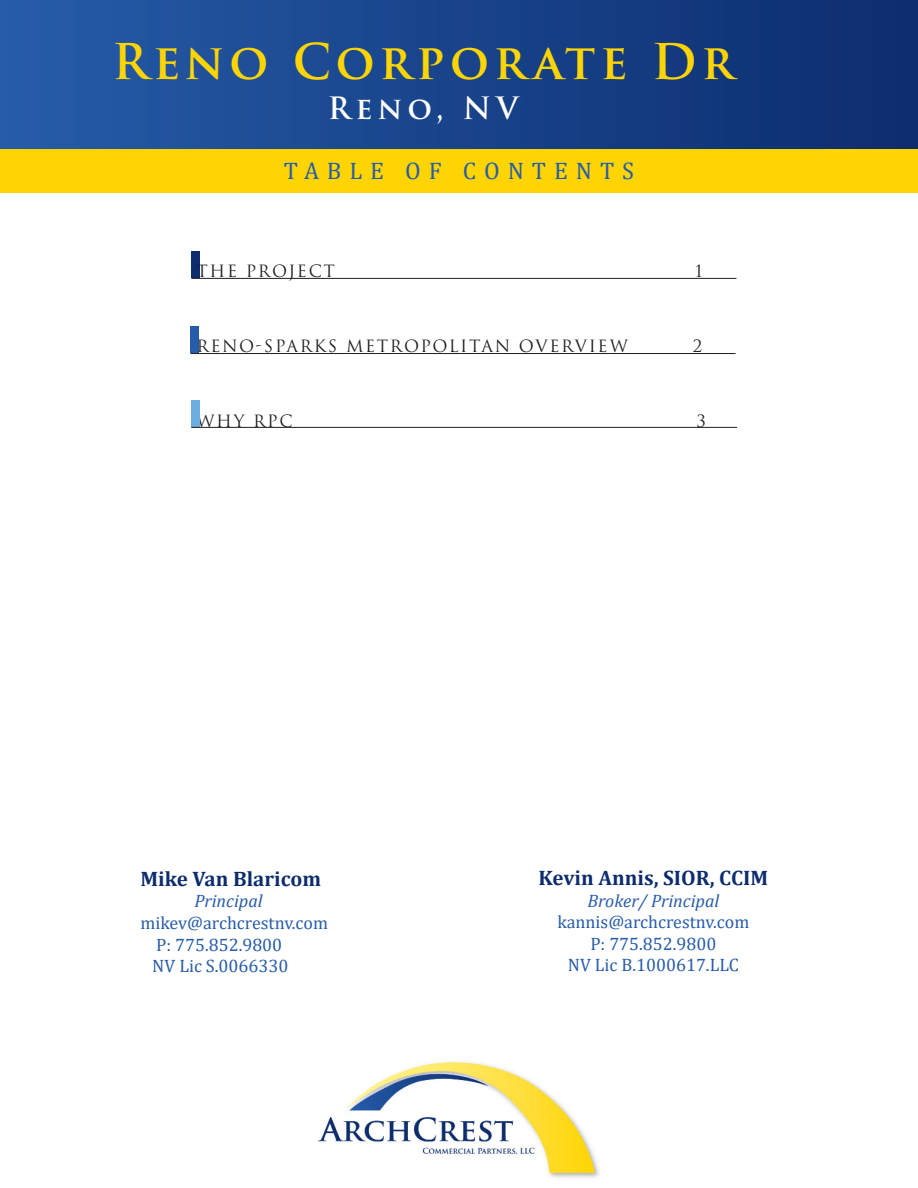
<style>
.page{position:relative;width:918px;height:1188px;background:#fff}
.page>*{position:absolute;margin:0;border:0;box-sizing:border-box;transform-origin:0 0}
.t1{font:600 48px "Trajan Pro 3";letter-spacing:.095em;color:#fed503}
.t2{font:600 30px "Trajan Pro 3";letter-spacing:.17em;color:#fff}
.t3{font:24px "Cambria";letter-spacing:.33em;color:#275caa}
.t4{font:700 21px "Cambria";color:#0d2c6e}
.t5{font:18px "Cambria";color:#275caa}
.t6{font:italic 18px "Cambria";color:#275caa}
.t7{font:16.5px "Trajan Pro";letter-spacing:.1em;color:#231f20}
</style>
<div class="page">
<div style="left:0;top:0;width:918px;height:149px;background:linear-gradient(to right,#265ba8,#0c2c6e)"></div>
<div style="left:0;top:149px;width:918px;height:43px;background:#fed503"></div>
<img style="left:319px;top:1061px;width:280px;height:117px">
<div style="left:192px;top:251px;width:8px;height:27px;background:#0d2c6e"></div>
<hr style="left:191px;top:278px;width:546px;height:1px;background:#231f20">
<div style="left:191px;top:326px;width:8px;height:27px;background:#275caa"></div>
<hr style="left:190px;top:353px;width:546px;height:1px;background:#231f20">
<div style="left:192px;top:400px;width:8px;height:27px;background:#6caddf"></div>
<hr style="left:191px;top:427px;width:546px;height:1px;background:#231f20">
<p class="t1" style="left:112px;top:26px;width:623px">Reno Corporate Dr</p>
<p class="t2" style="left:328px;top:87px;width:192px">Reno, NV</p>
<p class="t3" style="left:284px;top:157px;width:352px">TABLE OF CONTENTS</p>
<p class="t7" style="left:196px;top:261px;width:140px">THE PROJECT</p>
<p class="t7" style="left:694px;top:261px;width:11px">1</p>
<p class="t7" style="left:196px;top:336px;width:433px">RENO-SPARKS METROPOLITAN OVERVIEW</p>
<p class="t7" style="left:693px;top:336px;width:11px">2</p>
<p class="t7" style="left:196px;top:411px;width:98px">WHY RPC</p>
<p class="t7" style="left:697px;top:411px;width:11px">3</p>
<p class="t4" style="left:140px;top:864px;width:182px">Mike Van Blaricom</p>
<p class="t6" style="left:194px;top:888px;width:70px">Principal</p>
<p class="t5" style="left:140px;top:912px;width:189px">mikev@archcrestnv.com</p>
<p class="t5" style="left:156px;top:934px;width:128px">P: 775.852.9800</p>
<p class="t5" style="left:152px;top:955px;width:138px">NV Lic S.0066330</p>
<p class="t4" style="left:539px;top:863px;width:231px">Kevin Annis, SIOR, CCIM</p>
<p class="t6" style="left:587px;top:888px;width:133px">Broker/ Principal</p>
<p class="t5" style="left:557px;top:912px;width:193px">kannis@archcrestnv.com</p>
<p class="t5" style="left:590px;top:933px;width:128px">P: 775.852.9800</p>
<p class="t5" style="left:568px;top:955px;width:173px">NV Lic B.1000617.LLC</p>
</div>
